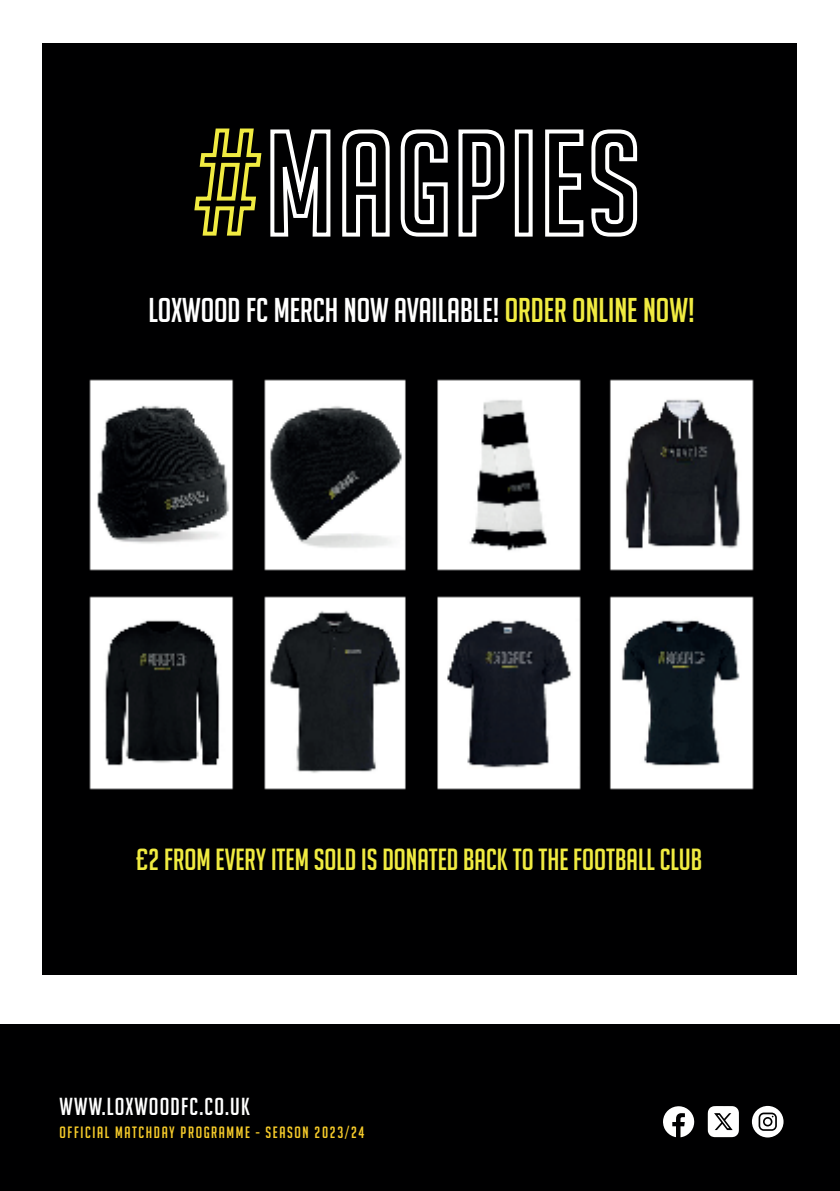
<style>
.page{position:relative;width:840px;height:1191px;background:#fff}
.page>*{position:absolute;margin:0;border:0;box-sizing:border-box;transform-origin:0 0}
.t1{font:33.6px "Big Noodle Titling";color:#fff}
.t2{font:29.8px "Big Noodle Titling";color:#f0eb41}
.t3{font:24px "Big Noodle Titling";letter-spacing:.05em;color:#fff}
.t4{font:16px "Big Noodle Titling";letter-spacing:.1em;color:#f6cb2a}
.s1{color:#f0eb41}
</style>
<div class="page">
<div style="left:0;top:1024px;width:839px;height:167px;background:#000001"></div>
<svg style="left:663px;top:1106px;width:31px;height:31px"></svg>
<svg style="left:751px;top:1105px;width:32px;height:32px"></svg>
<svg style="left:707px;top:1106px;width:31px;height:31px"></svg>
<div style="left:42px;top:43px;width:754px;height:931px;background:#000001"></div>
<img style="left:89px;top:379px;width:665px;height:192px">
<img style="left:89px;top:596px;width:665px;height:194px">
<svg style="left:194px;top:128px;width:137px;height:109px"></svg>
<svg style="left:342px;top:129px;width:48px;height:108px"></svg>
<svg style="left:400px;top:129px;width:48px;height:108px"></svg>
<svg style="left:458px;top:129px;width:47px;height:108px"></svg>
<div style="left:514px;top:129px;width:18px;height:108px;border:4px solid #fff"></div>
<svg style="left:545px;top:129px;width:93px;height:108px"></svg>
<p class="t1" style="left:148px;top:292px;width:547px">LOXWOOD FC MERCH NOW AVAILABLE! <span class="s1">ORDER ONLINE NOW!</span></p>
<p class="t2" style="left:136px;top:843px;width:567px">£2 FROM EVERY ITEM SOLD IS DONATED BACK TO THE FOOTBALL CLUB</p>
<p class="t3" style="left:60px;top:1094px;width:192px">WWW.LOXWOODFC.CO.UK</p>
<p class="t4" style="left:60px;top:1124px;width:306px">OFFICIAL MATCHDAY PROGRAMME - SEASON 2023/24</p>
</div>
